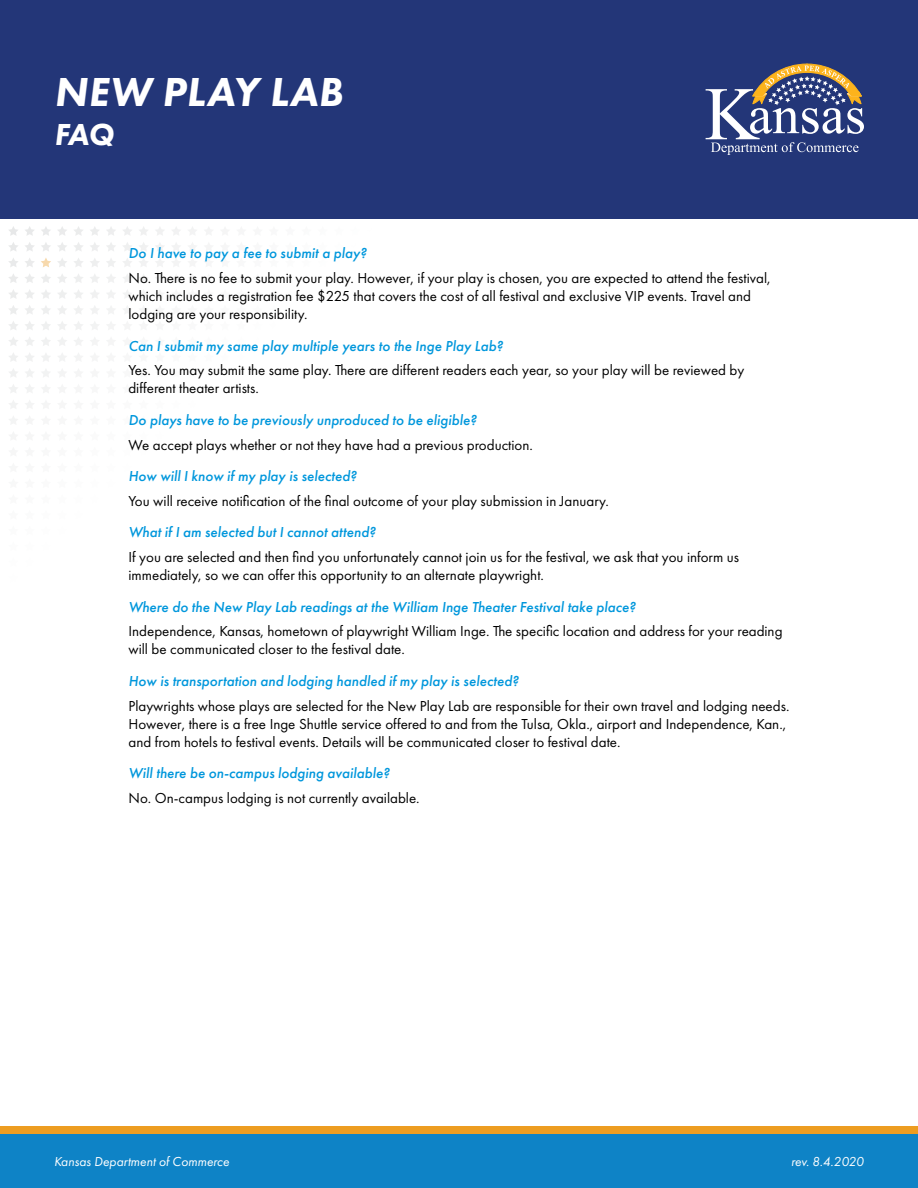
<style>
.page{position:relative;width:918px;height:1188px;background:#fff}
.page>*{position:absolute;margin:0;border:0;box-sizing:border-box;transform-origin:0 0}
.t1{font:italic 800 42px "Futura PT";letter-spacing:.01em;color:#fff}
.t2{font:italic 800 31.5px "Futura PT";color:#fff}
.t3{font:15px/18px "Futura PT";color:#000}
.t4{font:italic 500 15px "Futura PT";color:#0097dc}
.t5{font:italic 13.5px "Futura PT";color:#fff}
</style>
<div class="page">
<div style="left:0;top:1126px;width:918px;height:54px;background:#ed9d21"></div>
<svg style="left:9px;top:226px;width:25px;height:10px"></svg>
<svg style="left:41px;top:227px;width:9px;height:9px"></svg>
<svg style="left:58px;top:227px;width:9px;height:9px"></svg>
<svg style="left:74px;top:226px;width:9px;height:9px"></svg>
<svg style="left:90px;top:227px;width:9px;height:8px"></svg>
<svg style="left:107px;top:227px;width:8px;height:8px"></svg>
<svg style="left:123px;top:227px;width:25px;height:8px"></svg>
<svg style="left:156px;top:227px;width:8px;height:8px"></svg>
<svg style="left:172px;top:227px;width:8px;height:8px"></svg>
<svg style="left:188px;top:227px;width:8px;height:8px"></svg>
<svg style="left:205px;top:227px;width:7px;height:8px"></svg>
<svg style="left:9px;top:242px;width:25px;height:9px"></svg>
<svg style="left:41px;top:243px;width:10px;height:8px"></svg>
<svg style="left:58px;top:242px;width:9px;height:9px"></svg>
<svg style="left:74px;top:242px;width:9px;height:9px"></svg>
<svg style="left:90px;top:242px;width:9px;height:9px"></svg>
<svg style="left:107px;top:243px;width:8px;height:8px"></svg>
<svg style="left:123px;top:242px;width:25px;height:9px"></svg>
<svg style="left:156px;top:243px;width:8px;height:8px"></svg>
<svg style="left:172px;top:243px;width:8px;height:8px"></svg>
<svg style="left:189px;top:243px;width:7px;height:7px"></svg>
<svg style="left:9px;top:258px;width:25px;height:9px"></svg>
<svg style="left:41px;top:258px;width:10px;height:9px"></svg>
<svg style="left:58px;top:258px;width:9px;height:9px"></svg>
<svg style="left:74px;top:258px;width:9px;height:9px"></svg>
<svg style="left:90px;top:258px;width:9px;height:9px"></svg>
<svg style="left:107px;top:259px;width:9px;height:8px"></svg>
<svg style="left:123px;top:258px;width:25px;height:9px"></svg>
<svg style="left:156px;top:259px;width:8px;height:8px"></svg>
<svg style="left:172px;top:259px;width:8px;height:7px"></svg>
<svg style="left:9px;top:274px;width:25px;height:9px"></svg>
<svg style="left:41px;top:274px;width:10px;height:9px"></svg>
<svg style="left:58px;top:274px;width:9px;height:9px"></svg>
<svg style="left:74px;top:274px;width:9px;height:8px"></svg>
<svg style="left:90px;top:274px;width:9px;height:9px"></svg>
<svg style="left:107px;top:275px;width:9px;height:8px"></svg>
<svg style="left:123px;top:274px;width:25px;height:8px"></svg>
<svg style="left:156px;top:275px;width:8px;height:7px"></svg>
<svg style="left:9px;top:290px;width:25px;height:9px"></svg>
<svg style="left:41px;top:290px;width:9px;height:9px"></svg>
<svg style="left:58px;top:290px;width:9px;height:9px"></svg>
<svg style="left:74px;top:290px;width:9px;height:8px"></svg>
<svg style="left:90px;top:290px;width:9px;height:8px"></svg>
<svg style="left:107px;top:290px;width:8px;height:8px"></svg>
<svg style="left:123px;top:290px;width:24px;height:8px"></svg>
<svg style="left:9px;top:305px;width:25px;height:9px"></svg>
<svg style="left:42px;top:306px;width:8px;height:8px"></svg>
<svg style="left:58px;top:306px;width:8px;height:8px"></svg>
<svg style="left:74px;top:306px;width:9px;height:8px"></svg>
<svg style="left:91px;top:306px;width:8px;height:8px"></svg>
<svg style="left:107px;top:306px;width:8px;height:8px"></svg>
<svg style="left:124px;top:306px;width:7px;height:8px"></svg>
<svg style="left:9px;top:321px;width:25px;height:25px"></svg>
<svg style="left:41px;top:322px;width:9px;height:24px"></svg>
<svg style="left:58px;top:322px;width:9px;height:24px"></svg>
<svg style="left:74px;top:321px;width:9px;height:24px"></svg>
<svg style="left:91px;top:322px;width:8px;height:23px"></svg>
<svg style="left:107px;top:322px;width:7px;height:19px"></svg>
<svg style="left:9px;top:353px;width:25px;height:8px"></svg>
<svg style="left:42px;top:354px;width:8px;height:7px"></svg>
<svg style="left:58px;top:353px;width:8px;height:8px"></svg>
<svg style="left:74px;top:353px;width:8px;height:8px"></svg>
<svg style="left:9px;top:369px;width:25px;height:8px"></svg>
<svg style="left:42px;top:369px;width:8px;height:8px"></svg>
<svg style="left:58px;top:369px;width:8px;height:8px"></svg>
<svg style="left:9px;top:385px;width:25px;height:23px"></svg>
<svg style="left:42px;top:385px;width:7px;height:20px"></svg>
<svg style="left:9px;top:416px;width:22px;height:8px"></svg>
<div style="left:0;top:0;width:918px;height:218px;background:#233678"></div>
<div style="left:0;top:1134px;width:918px;height:54px;background:#0e83c6"></div>
<svg style="left:757px;top:64px;width:78px;height:70px"></svg>
<svg style="left:802px;top:108px;width:17px;height:26px"></svg>
<svg style="left:823px;top:70px;width:41px;height:64px"></svg>
<svg style="left:706px;top:89px;width:54px;height:63px"></svg>
<svg style="left:727px;top:144px;width:33px;height:10px"></svg>
<svg style="left:761px;top:142px;width:45px;height:10px"></svg>
<svg style="left:807px;top:145px;width:34px;height:7px"></svg>
<svg style="left:842px;top:145px;width:17px;height:7px"></svg>
<h1 class="t1" style="left:54px;top:65px;width:291px">NEW PLAY LAB</h1>
<h2 class="t2" style="left:54px;top:114px;width:61px">FAQ</h2>
<p class="t4" style="left:129px;top:244px;width:240px">Do I have to pay a fee to submit a play?</p>
<p class="t3" style="left:129px;top:269px;width:644px">No. There is no fee to submit your play. However, if your play is chosen, you are expected to attend the festival, which includes a registration fee $225 that covers the cost of all festival and exclusive VIP events. Travel and lodging are your responsibility.</p>
<p class="t4" style="left:129px;top:336px;width:376px">Can I submit my same play multiple years to the Inge Play Lab?</p>
<p class="t3" style="left:129px;top:361px;width:617px">Yes. You may submit the same play. There are different readers each year, so your play will be reviewed by different theater artists.</p>
<p class="t4" style="left:129px;top:411px;width:350px">Do plays have to be previously unproduced to be eligible?</p>
<p class="t3" style="left:129px;top:436px;width:406px">We accept plays whether or not they have had a previous production.</p>
<p class="t4" style="left:129px;top:467px;width:230px">How will I know if my play is selected?</p>
<p class="t3" style="left:129px;top:492px;width:482px">You will receive notification of the final outcome of your play submission in January.</p>
<p class="t4" style="left:129px;top:523px;width:249px">What if I am selected but I cannot attend?</p>
<p class="t3" style="left:129px;top:548px;width:612px">If you are selected and then find you unfortunately cannot join us for the festival, we ask that you inform us immediately, so we can offer this opportunity to an alternate playwright.</p>
<p class="t4" style="left:129px;top:597px;width:509px">Where do the New Play Lab readings at the William Inge Theater Festival take place?</p>
<p class="t3" style="left:129px;top:622px;width:656px">Independence, Kansas, hometown of playwright William Inge. The specific location and address for your reading will be communicated closer to the festival date.</p>
<p class="t4" style="left:129px;top:672px;width:392px">How is transportation and lodging handled if my play is selected?</p>
<p class="t3" style="left:129px;top:697px;width:662px">Playwrights whose plays are selected for the New Play Lab are responsible for their own travel and lodging needs.<br>However, there is a free Inge Shuttle service offered to and from the Tulsa, Okla., airport and Independence, Kan., and from hotels to festival events. Details will be communicated closer to festival date.</p>
<p class="t4" style="left:129px;top:764px;width:263px">Will there be on-campus lodging available?</p>
<p class="t3" style="left:129px;top:789px;width:293px">No. On-campus lodging is not currently available.</p>
<p class="t5" style="left:54px;top:1154px;width:177px">Kansas Department of Commerce</p>
<p class="t5" style="left:791px;top:1154px;width:74px">rev. 8.4.2020</p>
</div>
